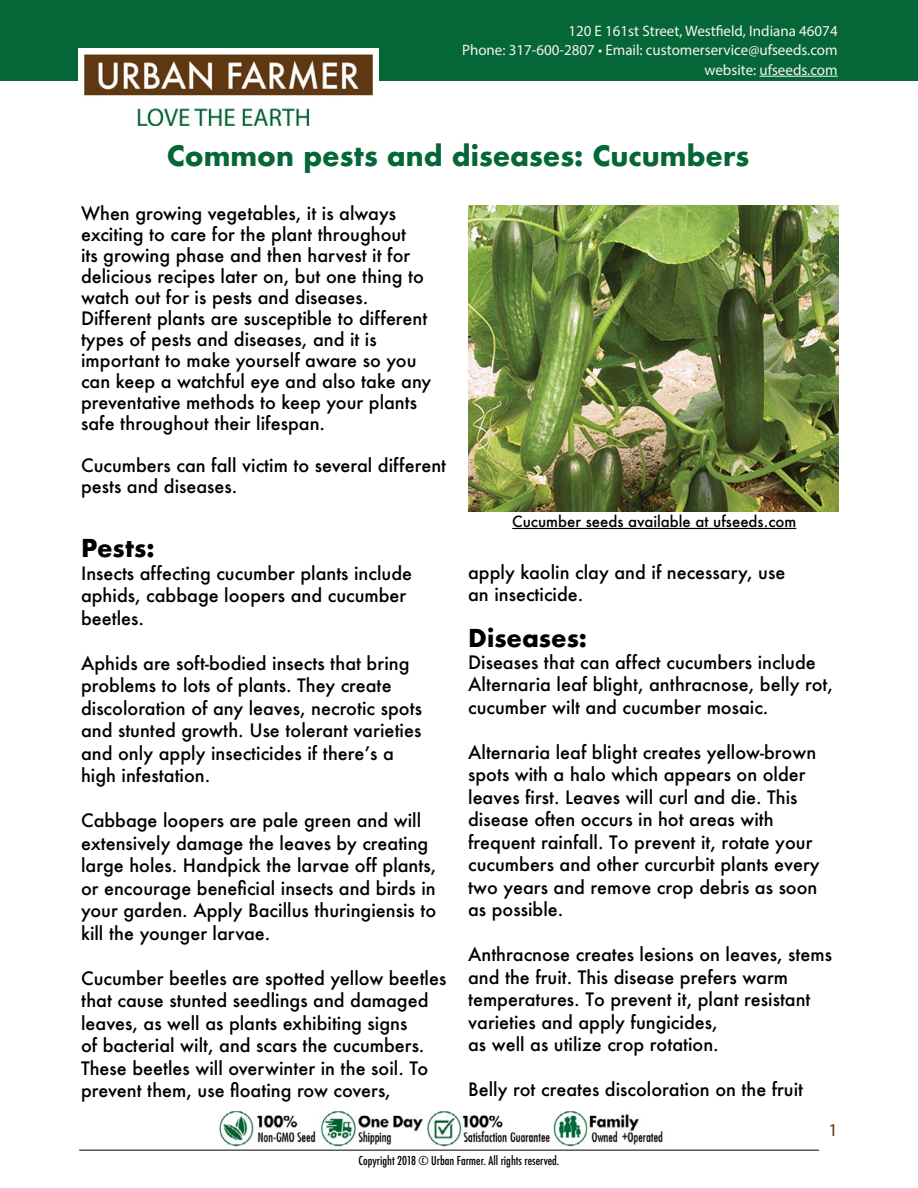
<style>
.page{position:relative;width:918px;height:1188px;background:#fff}
.page>*{position:absolute;margin:0;border:0;box-sizing:border-box;transform-origin:0 0}
.t1{font:700 27.3px "Futura";color:#056738}
.t2{font:700 24px "Futura";color:#000}
.t3{font:500 18px/22.5px "Futura";color:#000}
.t4{font:18px "Myriad Pro";color:#603812}
.t5{font:15.15px/19.5px "Myriad Pro";color:#f5f3f1;text-align:right}
.t6{font:500 15px "Futura";color:#000}
.t7{font:500 condensed 12px "Futura";color:#000}
</style>
<div class="page">
<hr style="left:79px;top:1150px;width:740px;height:1px;background:#000">
<img style="left:468px;top:205px;width:371px;height:307px">
<div style="left:0;top:0;width:918px;height:81px;background:#056738"></div>
<hr style="left:760px;top:76px;width:78px;height:1px;background:#f5f3f1">
<img style="left:219px;top:1111px;width:444px;height:36px">
<hr style="left:512px;top:528px;width:284px;height:1px;background:#000">
<img style="left:79px;top:48px;width:300px;height:77px">
<p class="t5" style="left:462px;top:21px;width:377px">120 E 161st Street, Westfield, Indiana 46074<br>Phone: 317-600-2807 • Email: customerservice@ufseeds.com website: ufseeds.com</p>
<h1 class="t1" style="left:167px;top:136px;width:584px">Common pests and diseases: Cucumbers</h1>
<p class="t3" style="left:81px;top:202px;width:352px;line-height:21px">When growing vegetables, it is always exciting to care for the plant throughout<br>its growing phase and then harvest it for delicious recipes later on, but one thing to watch out for is pests and diseases.<br>Different plants are susceptible to different types of pests and diseases, and it is important to make yourself aware so you can keep a watchful eye and also take any preventative methods to keep your plants safe throughout their lifespan.</p>
<p class="t3" style="left:81px;top:455px;width:367px;line-height:21px">Cucumbers can fall victim to several different pests and diseases.</p>
<h2 class="t2" style="left:81px;top:531px;width:75px">Pests:</h2>
<p class="t3" style="left:81px;top:562px;width:333px">Insects affecting cucumber plants include aphids, cabbage loopers and cucumber beetles.</p>
<p class="t3" style="left:81px;top:652px;width:342px">Aphids are soft-bodied insects that bring problems to lots of plants. They create discoloration of any leaves, necrotic spots and stunted growth. Use tolerant varieties and only apply insecticides if there’s a high infestation.</p>
<p class="t3" style="left:81px;top:809px;width:357px">Cabbage loopers are pale green and will extensively damage the leaves by creating large holes. Handpick the larvae off plants, or encourage beneficial insects and birds in your garden. Apply Bacillus thuringiensis to kill the younger larvae.</p>
<p class="t3" style="left:81px;top:967px;width:367px">Cucumber beetles are spotted yellow beetles that cause stunted seedlings and damaged leaves, as well as plants exhibiting signs<br>of bacterial wilt, and scars the cucumbers.<br>These beetles will overwinter in the soil. To prevent them, use floating row covers,</p>
<p class="t6" style="left:512px;top:511px;width:286px">Cucumber seeds available at ufseeds.com</p>
<p class="t3" style="left:468px;top:561px;width:319px">apply kaolin clay and if necessary, use an insecticide.</p>
<h2 class="t2" style="left:468px;top:621px;width:120px">Diseases:</h2>
<p class="t3" style="left:468px;top:651px;width:366px">Diseases that can affect cucumbers include<br>Alternaria leaf blight, anthracnose, belly rot, cucumber wilt and cucumber mosaic.</p>
<p class="t3" style="left:468px;top:741px;width:353px">Alternaria leaf blight creates yellow-brown spots with a halo which appears on older leaves first. Leaves will curl and die. This disease often occurs in hot areas with frequent rainfall. To prevent it, rotate your cucumbers and other curcurbit plants every two years and remove crop debris as soon as possible.</p>
<p class="t3" style="left:468px;top:943px;width:365px">Anthracnose creates lesions on leaves, stems and the fruit. This disease prefers warm temperatures. To prevent it, plant resistant varieties and apply fungicides,<br>as well as utilize crop rotation.</p>
<p class="t3" style="left:468px;top:1078px;width:337px">Belly rot creates discoloration on the fruit</p>
<p class="t4" style="left:828px;top:1119px;width:11px">1</p>
<p class="t7" style="left:359px;top:1153px;width:202px">Copyright 2018 © Urban Farmer. All rights reserved.</p>
</div>
